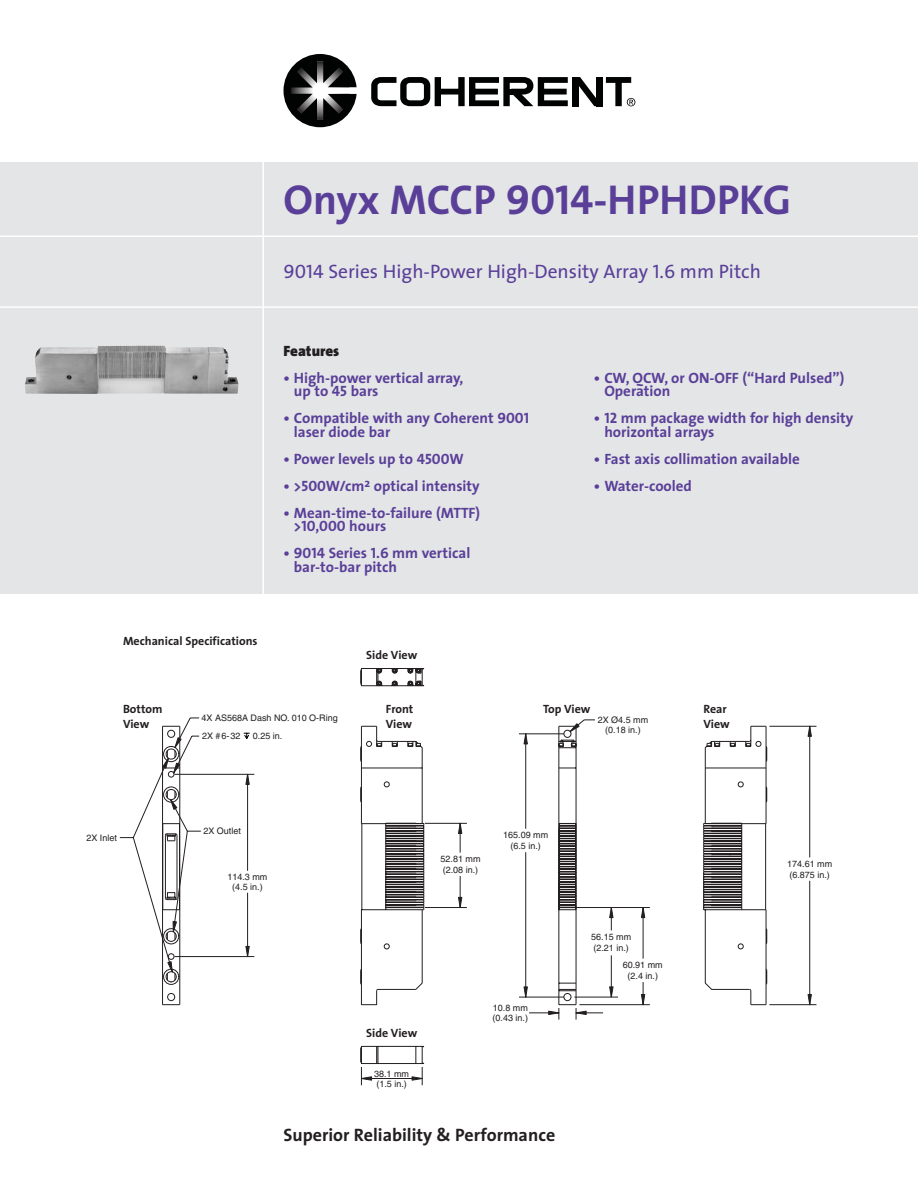
<style>
.page{position:relative;width:918px;height:1188px;background:#fff}
.page>*{position:absolute;margin:0;border:0;box-sizing:border-box;transform-origin:0 0}
.t1{font:42px "The Sans Bold Caps";color:#5a3f99}
.t2{font:19.5px "The Sans";color:#5a3f99}
.t3{font:700 18px "The Sans";color:#231f20}
.t4{font:700 15px/13.5px "The Sans";color:#5a3f99}
.t5{font:900 15px "The Sans";color:#231f20}
.t6{font:700 12px/15px "The Sans";color:#231f20}
.t7{font:9px/10.8px "Helvetica";color:#231f20}
.s1{font-family:"The Sans";font-weight:700}
.s2{font-family:"The Sans Caps"}
.s3{font-family:"The Sans Bold Caps";font-weight:400}
</style>
<div class="page">
<div style="left:0;top:162px;width:918px;height:432px;background:#e4e5e6"></div>
<img style="left:165px;top:347px;width:73px;height:36px">
<svg style="left:360px;top:668px;width:63px;height:18px"></svg>
<svg style="left:120px;top:718px;width:697px;height:368px"></svg>
<svg style="left:609px;top:987px;width:4px;height:10px"></svg>
<svg style="left:549px;top:1011px;width:10px;height:4px"></svg>
<svg style="left:576px;top:1011px;width:10px;height:4px"></svg>
<svg style="left:808px;top:726px;width:4px;height:11px"></svg>
<svg style="left:808px;top:994px;width:4px;height:11px"></svg>
<svg style="left:361px;top:1077px;width:11px;height:3px"></svg>
<svg style="left:412px;top:1077px;width:10px;height:3px"></svg>
<svg style="left:246px;top:774px;width:3px;height:11px"></svg>
<svg style="left:246px;top:946px;width:3px;height:11px"></svg>
<svg style="left:524px;top:987px;width:4px;height:10px"></svg>
<svg style="left:524px;top:734px;width:4px;height:10px"></svg>
<svg style="left:558px;top:723px;width:21px;height:282px"></svg>
<svg style="left:609px;top:907px;width:4px;height:11px"></svg>
<svg style="left:641px;top:907px;width:4px;height:11px"></svg>
<svg style="left:641px;top:994px;width:4px;height:11px"></svg>
<svg style="left:458px;top:823px;width:4px;height:11px"></svg>
<svg style="left:458px;top:897px;width:4px;height:11px"></svg>
<svg style="left:167px;top:961px;width:9px;height:19px"></svg>
<svg style="left:167px;top:791px;width:10px;height:19px"></svg>
<svg style="left:167px;top:921px;width:10px;height:19px"></svg>
<svg style="left:162px;top:737px;width:19px;height:36px"></svg>
<svg style="left:243px;top:733px;width:7px;height:6px"></svg>
<hr style="left:0;top:306px;width:918px;height:2px;background:#fff">
<hr style="left:0;top:236px;width:918px;height:1px;background:#fff">
<hr style="left:262px;top:162px;width:2px;height:432px;background:#fff">
<svg style="left:284px;top:54px;width:73px;height:73px"></svg>
<div style="left:320px;top:88px;width:37px;height:6px;background:#fff"></div>
<svg style="left:371px;top:77px;width:264px;height:29px"></svg>
<h1 class="t1" style="left:284px;top:175px;width:509px"><span class="s1">Onyx</span> MCCP 9014-HPHDPKG</h1>
<h2 class="t2" style="left:284px;top:264px;width:479px"><span class="s2">9014</span> Series High-Power High-Density Array <span class="s2">1.6</span> mm Pitch</h2>
<p class="t6" style="left:123px;top:634px;width:136px">Mechanical Specifications</p>
<p class="t5" style="left:284px;top:344px;width:57px">Features</p>
<p class="t4" style="left:294px;top:372px;width:171px;text-indent:-10px">• High-power vertical array, up to <span class="s3">45</span> bars</p>
<p class="t4" style="left:294px;top:412px;width:237px;text-indent:-10px">• Compatible with any Coherent <span class="s3">9001 </span>laser diode bar</p>
<p class="t4" style="left:283px;top:453px;width:182px">• Power levels up to <span class="s3">4500</span>W</p>
<p class="t4" style="left:283px;top:480px;width:198px">• &gt;<span class="s3">500</span>W/cm<sup>2</sup> optical intensity</p>
<p class="t4" style="left:294px;top:507px;width:188px;text-indent:-10px">• Mean-time-to-failure (MTTF) &gt;<span class="s3">10,000</span> hours</p>
<p class="t4" style="left:294px;top:547px;width:178px;text-indent:-10px">• <span class="s3">9014</span> Series <span class="s3">1.6</span> mm vertical bar-to-bar pitch</p>
<p class="t6" style="left:366px;top:648px;width:53px">Side View</p>
<p class="t4" style="left:604px;top:372px;width:241px;text-indent:-10px">• CW, QCW, or ON-OFF (“Hard Pulsed”)<br>Operation</p>
<p class="t4" style="left:604px;top:412px;width:251px;text-indent:-10px">• <span class="s3">12</span> mm package width for high density horizontal arrays</p>
<p class="t4" style="left:594px;top:453px;width:207px">• Fast axis collimation available</p>
<p class="t4" style="left:594px;top:480px;width:100px">• Water-cooled</p>
<p class="t6" style="left:386px;top:702px;width:29px">Front<br>View</p>
<p class="t6" style="left:543px;top:702px;width:49px">Top View</p>
<p class="t6" style="left:123px;top:702px;width:41px">Bottom<br>View</p>
<p class="t6" style="left:704px;top:702px;width:28px">Rear<br>View</p>
<p class="t7" style="left:202px;top:713px;width:138px">4X AS568A Dash NO. 010 O-Ring</p>
<p class="t7" style="left:598px;top:715px;width:52px;text-align:center">2X Ø4.5 mm (0.18 in.)</p>
<p class="t7" style="left:202px;top:731px;width:40px">2X #6-32</p>
<p class="t7" style="left:253px;top:731px;width:31px">0.25 in.</p>
<p class="t7" style="left:86px;top:833px;width:32px">2X Inlet</p>
<p class="t7" style="left:203px;top:826px;width:39px">2X Outlet</p>
<p class="t7" style="left:503px;top:830px;width:47px;text-align:center">165.09 mm (6.5 in.)</p>
<p class="t7" style="left:440px;top:854px;width:42px">52.81 mm (2.08 in.)</p>
<p class="t7" style="left:787px;top:859px;width:47px">174.61 mm</p>
<p class="t7" style="left:227px;top:872px;width:42px">114.3 mm</p>
<p class="t7" style="left:789px;top:870px;width:42px">(6.875 in.)</p>
<p class="t7" style="left:232px;top:883px;width:32px">(4.5 in.)</p>
<p class="t7" style="left:591px;top:932px;width:42px">56.15 mm (2.21 in.)</p>
<p class="t6" style="left:366px;top:1026px;width:53px">Side View</p>
<p class="t7" style="left:374px;top:1069px;width:37px">38.1 mm (1.5 in.)</p>
<p class="t7" style="left:493px;top:1003px;width:37px">10.8 mm (0.43 in.)</p>
<p class="t3" style="left:284px;top:1127px;width:273px">Superior Reliability &amp; Performance</p>
<p class="t7" style="left:623px;top:961px;width:42px;text-align:center">60.91 mm (2.4 in.)</p>
</div>
